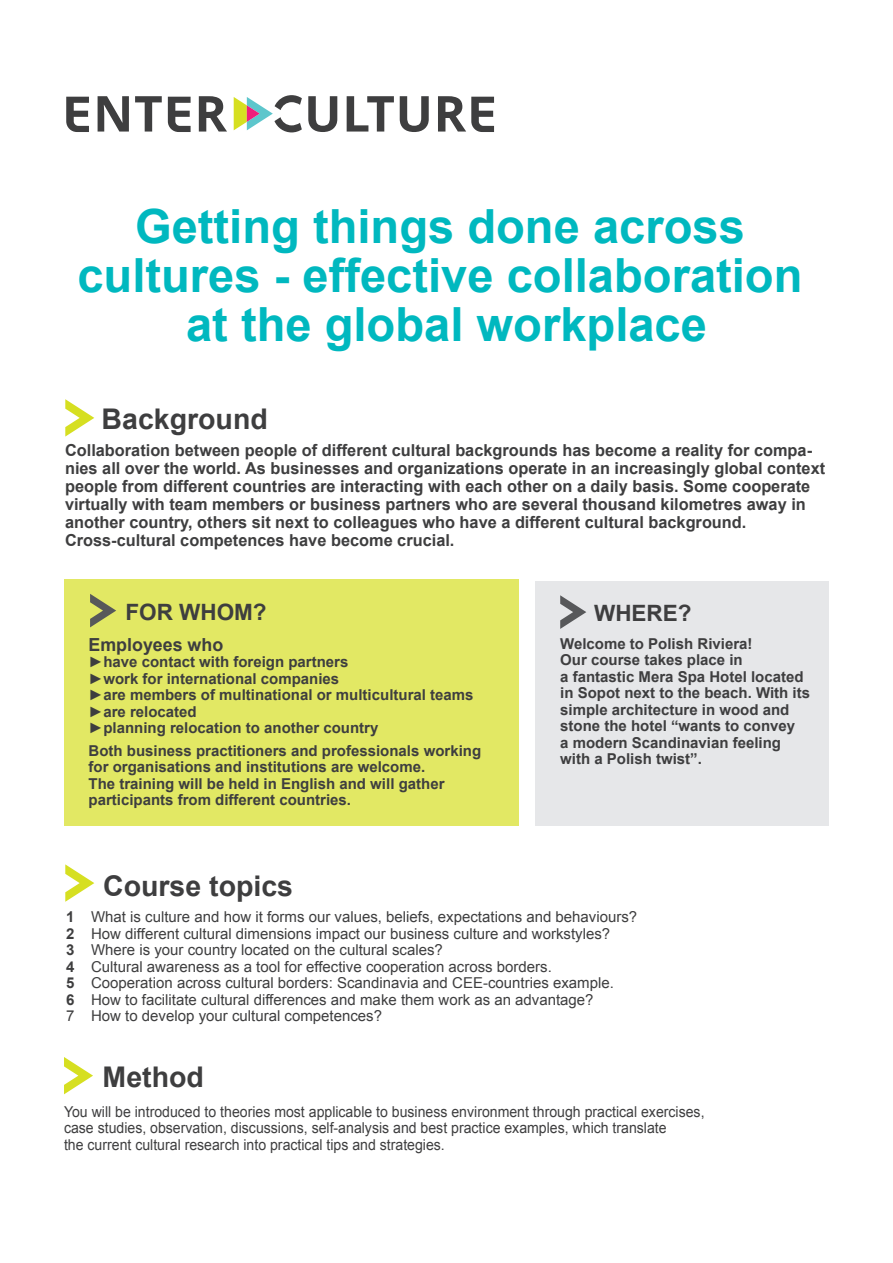
<style>
.page{position:relative;width:893px;height:1263px;background:#fff}
.page>*{position:absolute;margin:0;border:0;box-sizing:border-box;transform-origin:0 0}
.t1{font:700 47.1px/48.9px "Arial";color:#00b8bf;text-align:center}
.t2{font:700 28.5px "Arial";color:#3e3e3f}
.t3{font:700 22.5px "Arial";color:#3e3e3f}
.t4{font:700 18px "Arial";color:#3e3e3f}
.t5{font:700 16.5px/18px "Arial";color:#3e3e3f}
.t6{font:700 15px/16.5px "Arial";color:#3e3e3f}
.t7{font:15px/16.5px "Arial";color:#3e3e3f}
.t8{font:15px/16.5px "Arial";color:#3e3e3f;scale:.94 1}
.s1{font-weight:400}
.s2{font-weight:700}
</style>
<div class="page">
<svg style="left:98px;top:96px;width:31px;height:36px"></svg>
<svg style="left:135px;top:96px;width:27px;height:36px"></svg>
<svg style="left:199px;top:96px;width:28px;height:36px"></svg>
<svg style="left:308px;top:96px;width:29px;height:36px"></svg>
<svg style="left:347px;top:96px;width:47px;height:36px"></svg>
<svg style="left:400px;top:96px;width:29px;height:36px"></svg>
<svg style="left:66px;top:97px;width:23px;height:35px"></svg>
<svg style="left:168px;top:97px;width:23px;height:35px"></svg>
<svg style="left:438px;top:96px;width:56px;height:36px"></svg>
<svg style="left:234px;top:95px;width:68px;height:37px"></svg>
<svg style="left:65px;top:399px;width:29px;height:38px"></svg>
<svg style="left:65px;top:864px;width:29px;height:38px"></svg>
<div style="left:64px;top:579px;width:455px;height:246px;background:#e2e864"></div>
<svg style="left:90px;top:594px;width:26px;height:33px"></svg>
<div style="left:536px;top:581px;width:293px;height:244px;background:#e6e7e9"></div>
<svg style="left:560px;top:595px;width:26px;height:34px"></svg>
<svg style="left:64px;top:1057px;width:29px;height:37px"></svg>
<h1 class="t1" style="left:77px;top:203px;width:727px">Getting things done across cultures - effective collaboration at the global workplace</h1>
<h2 class="t2" style="left:102px;top:400px;width:168px">Background</h2>
<p class="t5" style="left:65px;top:442px;width:762px">Collaboration between people of different cultural backgrounds has become a reality for compa&shy;nies all over the world. As businesses and organizations operate in an increasingly global context people from different countries are interacting with each other on a daily basis. Some cooperate virtually with team members or business partners who are several thousand kilometres away in another country, others sit next to colleagues who have a different cultural background.<br>Cross-cultural competences have become crucial.</p>
<h3 class="t3" style="left:125px;top:598px;width:143px">FOR WHOM?</h3>
<p class="t4" style="left:89px;top:633px;width:136px">Employees who</p>
<p class="t6" style="left:89px;top:654px;width:386px"><span class="s1">►</span>have contact with foreign partners<br>►work for international companies<br>►are members of multinational or multicultural teams ►are relocated<br>►planning relocation to another country</p>
<p class="t6" style="left:89px;top:743px;width:394px">Both business practitioners and professionals working for organisations and institutions are welcome.<br>The training will be held in English and will gather participants from different countries.</p>
<h3 class="t3" style="left:594px;top:599px;width:99px">WHERE?</h3>
<p class="t6" style="left:560px;top:636px;width:251px">Welcome to Polish Riviera!<br>Our course takes place in<br>a fantastic Mera Spa Hotel located in Sopot next to the beach. With its simple architecture in wood and stone the hotel “wants to convey<br>a modern Scandinavian feeling with a Polish twist”.</p>
<h2 class="t2" style="left:103px;top:867px;width:192px">Course topics</h2>
<p class="t7" style="left:66px;top:909px;width:573px"><span class="s2">1</span> What is culture and how it forms our values, beliefs, expectations and behaviours?<br><span class="s2">2</span> How different cultural dimensions impact our business culture and workstyles?<br><span class="s2">3</span> Where is your country located on the cultural scales?<br><span class="s2">4</span> Cultural awareness as a tool for effective cooperation across borders.<br><span class="s2">5</span> Cooperation across cultural borders: Scandinavia and CEE-countries example.<br><span class="s2">6</span> How to facilitate cultural differences and make them work as an advantage?<br>7 How to develop your cultural competences?</p>
<h2 class="t2" style="left:103px;top:1058px;width:103px">Method</h2>
<p class="t8" style="left:64px;top:1103px;width:683px">You will be introduced to theories most applicable to business environment through practical exercises, case studies, observation, discussions, self-analysis and best practice examples, which translate<br>the current cultural research into practical tips and strategies.</p>
</div>
